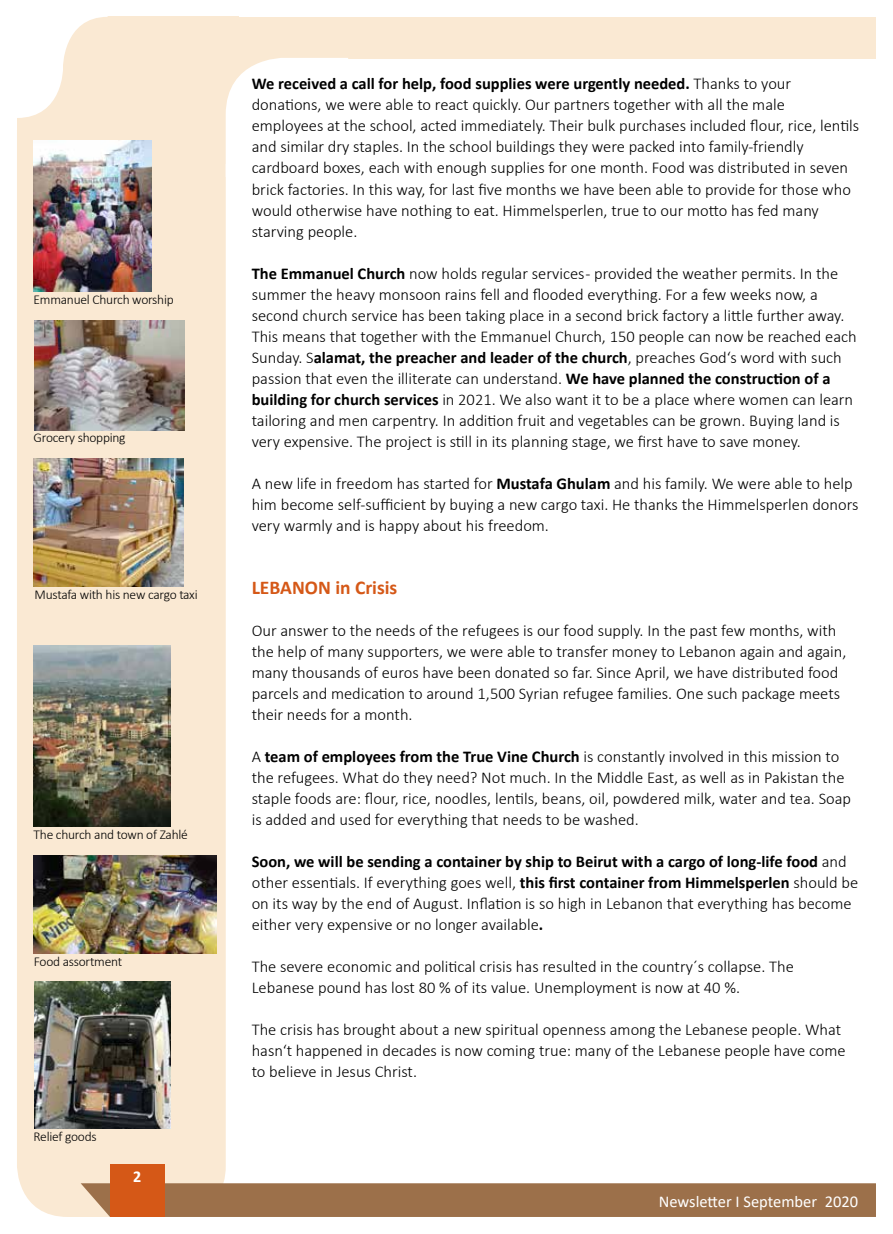
<style>
.page{position:relative;width:893px;height:1234px;background:#fff}
.page>*{position:absolute;margin:0;border:0;box-sizing:border-box;transform-origin:0 0}
.t1{font:700 19.5px "Calibri";color:#d55817}
.t2{font:700 18px "Candara";color:#fff}
.t3{font:300 16.5px/21px "Calibri";color:#000}
.t4{font:16.5px "Calibri";color:#fff}
.t5{font:300 13.5px "Calibri";letter-spacing:-.02em;color:#000}
.s1{font-family:"Calibri";font-size:16.5px}
.s2{font-weight:700}
</style>
<div class="page">
<div style="left:17px;top:164px;width:209px;height:1052px;background:#fae9d3"></div>
<div style="left:63px;top:17px;width:175px;height:147px;background:#fae9d3"></div>
<div style="left:215px;top:17px;width:661px;height:41px;background:#fae9d3"></div>
<svg style="left:226px;top:58px;width:52px;height:106px"></svg>
<svg style="left:17px;top:16px;width:92px;height:152px"></svg>
<svg style="left:81px;top:1182px;width:795px;height:34px;background:#a17753"></svg>
<div style="left:110px;top:1163px;width:55px;height:53px;background:#d55817"></div>
<img style="left:34px;top:320px;width:151px;height:110px">
<img style="left:34px;top:458px;width:149px;height:128px">
<img style="left:34px;top:645px;width:137px;height:181px">
<img style="left:34px;top:141px;width:118px;height:150px">
<img style="left:34px;top:855px;width:183px;height:98px">
<img style="left:34px;top:981px;width:136px;height:147px">
<p class="t5" style="left:34px;top:291px;width:142px">Emmanuel Church worship</p>
<p class="t5" style="left:34px;top:429px;width:94px">Grocery shopping</p>
<p class="t5" style="left:35px;top:586px;width:165px">Mustafa with his new cargo taxi</p>
<p class="t5" style="left:34px;top:826px;width:156px">The church and town of Zahlé</p>
<p class="t5" style="left:34px;top:953px;width:90px">Food assortment</p>
<p class="t5" style="left:34px;top:1127px;width:65px">Relief goods</p>
<p class="t2" style="left:133px;top:1165px;width:10px">2<span class="s1">2</span></p>
<p class="t3" style="left:252px;top:73px;width:609px"><span class="s2">We received a call for help, food supplies were urgently needed.</span> Thanks to your donations, we were able to react quickly. Our partners together with all the male employees at the school, acted immediately. Their bulk purchases included flour, rice, lentils and similar dry staples. In the school buildings they were packed into family-friendly cardboard boxes, each with enough supplies for one month. Food was distributed in seven brick factories. In this way, for last five months we have been able to provide for those who would otherwise have nothing to eat. Himmelsperlen, true to our motto has fed many starving people.</p>
<p class="t3" style="left:252px;top:262px;width:606px"><span class="s2">The Emmanuel Church</span> now holds regular services - provided the weather permits. In the summer the heavy monsoon rains fell and flooded everything. For a few weeks now, a second church service has been taking place in a second brick factory a little further away.<br>This means that together with the Emmanuel Church, 150 people can now be reached each Sunday. S<span class="s2">alamat, the preacher and leader of the church</span>, preaches God‘s word with such passion that even the illiterate can understand. <span class="s2">We have planned the construction of a building for church services</span> in 2021. We also want it to be a place where women can learn tailoring and men carpentry. In addition fruit and vegetables can be grown. Buying land is very expensive. The project is still in its planning stage, we first have to save money.</p>
<p class="t3" style="left:252px;top:472px;width:608px">A new life in freedom has started for <span class="s2">Mustafa Ghulam</span> and his family. We were able to help him become self-sufficient by buying a new cargo taxi. He thanks the Himmelsperlen donors very warmly and is happy about his freedom.</p>
<p class="t1" style="left:252px;top:573px;width:147px">LEBANON in Crisis</p>
<p class="t3" style="left:252px;top:619px;width:596px">Our answer to the needs of the refugees is our food supply. In the past few months, with the help of many supporters, we were able to transfer money to Lebanon again and again, many thousands of euros have been donated so far. Since April, we have distributed food parcels and medication to around 1,500 Syrian refugee families. One such package meets their needs for a month.</p>
<p class="t3" style="left:252px;top:745px;width:601px">A <span class="s2">team of employees from the True Vine Church</span> is constantly involved in this mission to the refugees. What do they need? Not much. In the Middle East, as well as in Pakistan the staple foods are: flour, rice, noodles, lentils, beans, oil, powdered milk, water and tea. Soap is added and used for everything that needs to be washed.</p>
<p class="t3" style="left:252px;top:850px;width:608px"><span class="s2">Soon, we will be sending a container by ship to Beirut with a cargo of long-life food</span> and other essentials. If everything goes well, <span class="s2">this first container from Himmelsperlen</span> should be on its way by the end of August. Inflation is so high in Lebanon that everything has become either very expensive or no longer available<span class="s2">.</span></p>
<p class="t3" style="left:252px;top:955px;width:544px">The severe economic and political crisis has resulted in the country´s collapse. The<br>Lebanese pound has lost 80 % of its value. Unemployment is now at 40 %.</p>
<p class="t3" style="left:252px;top:1018px;width:595px">The crisis has brought about a new spiritual openness among the Lebanese people. What hasn‘t happened in decades is now coming true: many of the Lebanese people have come to believe in Jesus Christ.</p>
<p class="t4" style="left:659px;top:1189px;width:201px">Newsletter I September 2020</p>
</div>
